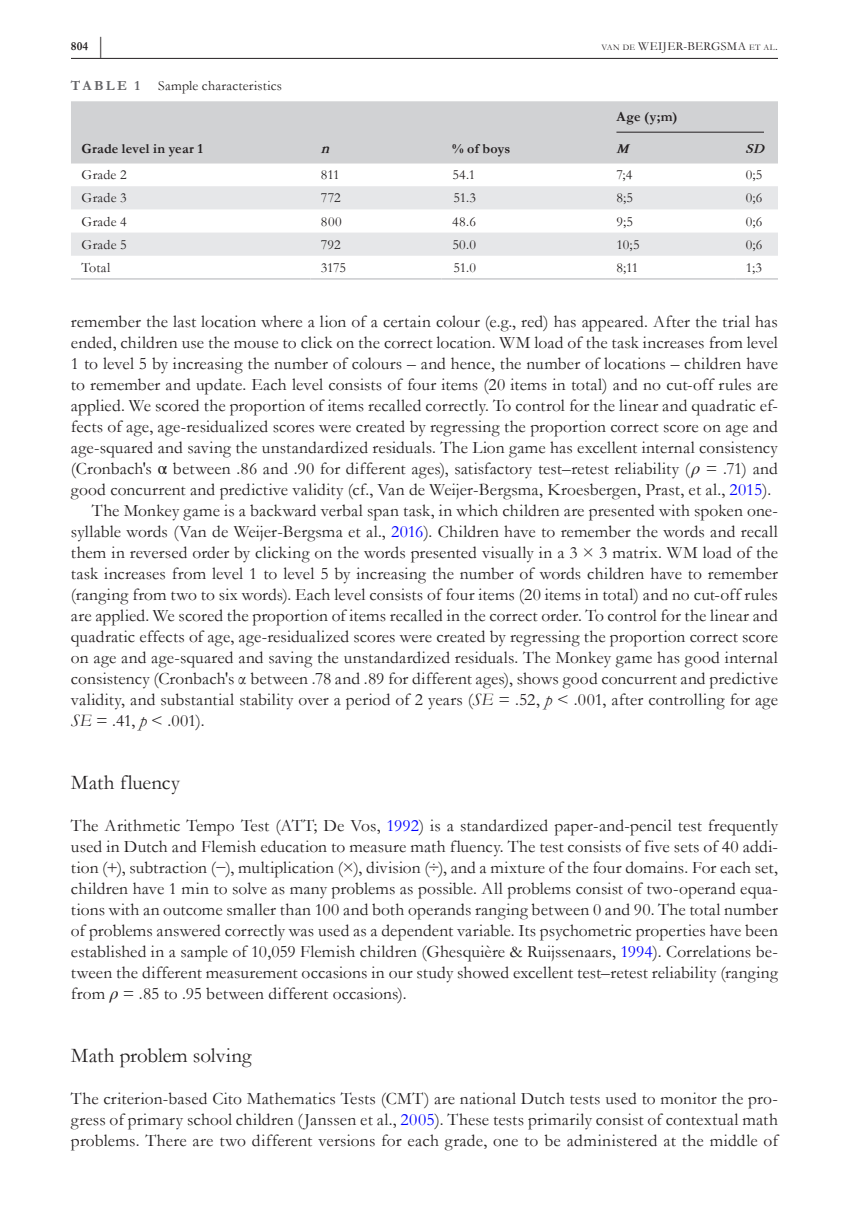
<style>
.page{position:relative;width:849px;height:1221px;background:#fff}
.page>*{position:absolute;margin:0;border:0;box-sizing:border-box;transform-origin:0 0}
.t1{font:21px "Garamond";color:#231f20}
.t2{font:17.5px/21px "Garamond";letter-spacing:.005em;color:#231f20;text-align:justify}
.t3{font:14px "Garamond";letter-spacing:.02em;color:#231f20}
.t4{font:700 14px "Garamond";letter-spacing:.015em;color:#231f20}
.t5{font:700 14px "Garamond";letter-spacing:.165em;color:#636366}
.t6{font:italic 700 14px "Garamond";color:#231f20}
.t7{font:12.25px "Garamond";letter-spacing:.025em;color:#231f20}
.t8{font:700 12.25px "Garamond";color:#231f20}
.s1{font-size:23.62px}
.s2{font-size:8.58px}
.s3{font-family:"STIX"}
.s4{font-family:"STIX";font-style:italic}
.s5{color:#00f}
.s6{font-style:italic}
</style>
<div class="page">
<hr style="left:71px;top:58px;width:706px;height:1px;background:#231f20">
<div style="left:71px;top:101px;width:706px;height:62px;background:#d1d2d4"></div>
<svg style="left:71px;top:186px;width:706px;height:70px;fill:#e6e7e9"></svg>
<hr style="left:71px;top:278px;width:239px;height:2px;background:#d1d2d4">
<hr style="left:310px;top:278px;width:131px;height:2px;background:#d1d2d4">
<hr style="left:441px;top:278px;width:164px;height:2px;background:#d1d2d4">
<hr style="left:605px;top:278px;width:130px;height:2px;background:#d1d2d4">
<hr style="left:735px;top:278px;width:42px;height:2px;background:#d1d2d4">
<hr style="left:616px;top:132px;width:147px;height:1px;background:#231f20">
<p class="t8" style="left:71px;top:38px;width:34px">804 <span class="s1">|</span></p>
<p class="t7" style="left:601px;top:38px;width:178px"><span class="s2">VAN DE</span> WEIJER-BERGSMA <span class="s2">ET AL</span>.</p>
<p class="t5" style="left:71px;top:76px;width:71px">TABLE 1</p>
<p class="t3" style="left:158px;top:76px;width:125px">Sample characteristics</p>
<p class="t4" style="left:81px;top:139px;width:123px">Grade level in year 1</p>
<p class="t6" style="left:321px;top:140px;width:10px">n</p>
<p class="t4" style="left:452px;top:139px;width:60px">% of boys</p>
<p class="t4" style="left:616px;top:107px;width:62px">Age (y;m)</p>
<p class="t6" style="left:616px;top:141px;width:13px">M</p>
<p class="t6" style="left:745px;top:141px;width:20px">SD</p>
<p class="t3" style="left:81px;top:165px;width:47px">Grade 2</p>
<p class="t3" style="left:321px;top:165px;width:20px">811</p>
<p class="t3" style="left:452px;top:165px;width:25px">54.1</p>
<p class="t3" style="left:616px;top:165px;width:17px">7;4</p>
<p class="t3" style="left:745px;top:165px;width:18px">0;5</p>
<p class="t3" style="left:81px;top:188px;width:47px">Grade 3</p>
<p class="t3" style="left:321px;top:188px;width:21px">772</p>
<p class="t3" style="left:453px;top:188px;width:24px">51.3</p>
<p class="t3" style="left:616px;top:188px;width:18px">8;5</p>
<p class="t3" style="left:745px;top:188px;width:18px">0;6</p>
<p class="t3" style="left:81px;top:212px;width:47px">Grade 4</p>
<p class="t3" style="left:321px;top:212px;width:22px">800</p>
<p class="t3" style="left:452px;top:212px;width:25px">48.6</p>
<p class="t3" style="left:616px;top:212px;width:18px">9;5</p>
<p class="t3" style="left:745px;top:212px;width:18px">0;6</p>
<p class="t3" style="left:81px;top:235px;width:47px">Grade 5</p>
<p class="t3" style="left:321px;top:235px;width:21px">792</p>
<p class="t3" style="left:452px;top:235px;width:25px">50.0</p>
<p class="t3" style="left:616px;top:235px;width:25px">10;5</p>
<p class="t3" style="left:745px;top:235px;width:18px">0;6</p>
<p class="t3" style="left:82px;top:258px;width:30px">Total</p>
<p class="t3" style="left:321px;top:258px;width:27px">3175</p>
<p class="t3" style="left:453px;top:258px;width:24px">51.0</p>
<p class="t3" style="left:616px;top:258px;width:23px">8;11</p>
<p class="t3" style="left:745px;top:258px;width:18px">1;3</p>
<p class="t2" style="left:71px;top:310px;width:708px">remember the last location where a lion of a certain colour (e.g., red) has appeared. After the trial has</p>
<p class="t2" style="left:71px;top:331px;width:708px">ended, children use the mouse to click on the correct location. WM load of the task increases from level</p>
<p class="t2" style="left:71px;top:352px;width:708px">1 to level 5 by increasing the number of colours – and hence, the number of locations – children have</p>
<p class="t2" style="left:71px;top:373px;width:708px">to remember and update. Each level consists of four items (20 items in total) and no cut-off rules are</p>
<p class="t2" style="left:71px;top:394px;width:708px">applied. We scored the proportion of items recalled correctly. To control for the linear and quadratic ef-</p>
<p class="t2" style="left:71px;top:415px;width:708px">fects of age, age-residualized scores were created by regressing the proportion correct score on age and</p>
<p class="t2" style="left:71px;top:436px;width:708px">age-squared and saving the unstandardized residuals. The Lion game has excellent internal consistency</p>
<p class="t2" style="left:71px;top:457px;width:708px">(Cronbach's <span class="s3">α</span> between .86 and .90 for different ages), satisfactory test–retest reliability (<span class="s4">ρ</span> = .71) and</p>
<p class="t2" style="left:71px;top:478px;width:701px">good concurrent and predictive validity (cf., Van de Weijer-Bergsma, Kroesbergen, Prast, et al., <span class="s5">2015</span>).</p>
<p class="t2" style="left:92px;top:499px;width:687px">The Monkey game is a backward verbal span task, in which children are presented with spoken one-</p>
<p class="t2" style="left:71px;top:520px;width:708px">syllable words (Van de Weijer-Bergsma et al., <span class="s5">2016</span>). Children have to remember the words and recall</p>
<p class="t2" style="left:71px;top:541px;width:708px">them in reversed order by clicking on the words presented visually in a 3 × 3 matrix. WM load of the</p>
<p class="t2" style="left:71px;top:562px;width:708px">task increases from level 1 to level 5 by increasing the number of words children have to remember</p>
<p class="t2" style="left:71px;top:583px;width:708px">(ranging from two to six words). Each level consists of four items (20 items in total) and no cut-off rules</p>
<p class="t2" style="left:71px;top:604px;width:708px">are applied. We scored the proportion of items recalled in the correct order. To control for the linear and</p>
<p class="t2" style="left:71px;top:625px;width:708px">quadratic effects of age, age-residualized scores were created by regressing the proportion correct score</p>
<p class="t2" style="left:71px;top:646px;width:708px">on age and age-squared and saving the unstandardized residuals. The Monkey game has good internal</p>
<p class="t2" style="left:71px;top:667px;width:708px">consistency (Cronbach's α between .78 and .89 for different ages), shows good concurrent and predictive</p>
<p class="t2" style="left:71px;top:688px;width:708px">validity, and substantial stability over a period of 2 years (<span class="s6">SE</span> = .52, <span class="s6">p</span> &lt; .001, after controlling for age</p>
<p class="t2" style="left:71px;top:709px;width:135px"><span class="s6">SE</span> = .41, <span class="s6">p</span> &lt; .001).</p>
<p class="t1" style="left:71px;top:768px;width:110px">Math fluency</p>
<p class="t2" style="left:71px;top:814px;width:708px">The Arithmetic Tempo Test (ATT; De Vos, <span class="s5">1992</span>) is a standardized paper-and-pencil test frequently used in Dutch and Flemish education to measure math fluency. The test consists of five sets of 40 addi&shy;tion (+), subtraction (−), multiplication (×), division (÷), and a mixture of the four domains. For each set, children have 1 min to solve as many problems as possible. All problems consist of two-operand equa&shy;tions with an outcome smaller than 100 and both operands ranging between 0 and 90. The total number of problems answered correctly was used as a dependent variable. Its psychometric properties have been established in a sample of 10,059 Flemish children (Ghesquière &amp; Ruijssenaars, <span class="s5">1994</span>). Correlations be&shy;tween the different measurement occasions in our study showed excellent test–retest reliability (ranging from <span class="s4">ρ</span> = .85 to .95 between different occasions).</p>
<p class="t1" style="left:71px;top:1041px;width:182px">Math problem solving</p>
<p class="t2" style="left:71px;top:1087px;width:708px">The criterion-based Cito Mathematics Tests (CMT) are national Dutch tests used to monitor the pro&shy;gress of primary school children (Janssen et al., <span class="s5">2005</span>). These tests primarily consist of contextual math problems. There are two different versions for each grade, one to be administered at the middle of</p>
</div>
